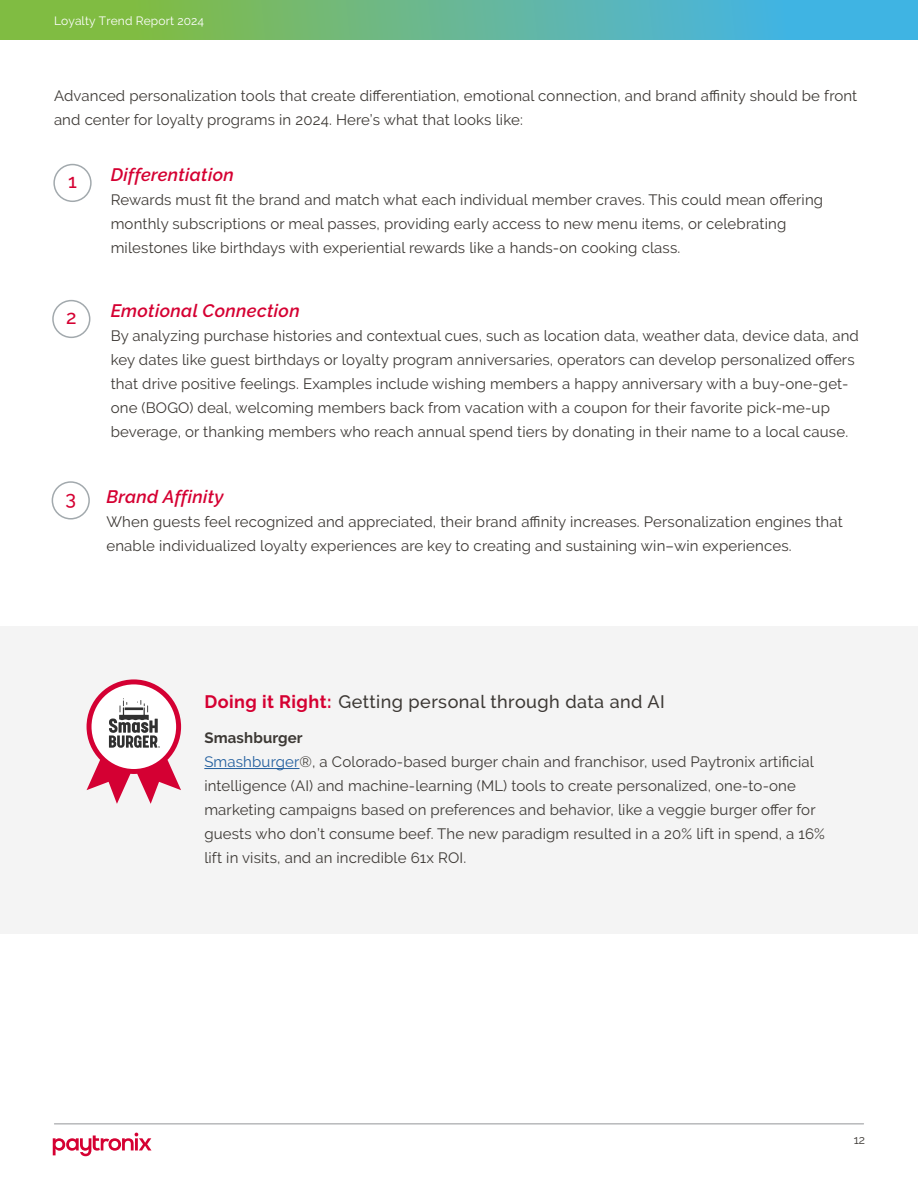
<style>
.page{position:relative;width:918px;height:1188px;background:#fff}
.page>*{position:absolute;margin:0;border:0;box-sizing:border-box;transform-origin:0 0}
.t1{font:500 19.5px "Raleway";color:#d50032}
.t2{font:italic 600 18px "Raleway";letter-spacing:.02em;color:#d50032}
.t3{font:500 18px "Raleway";letter-spacing:.025em;color:#3d3935}
.t4{font:15px/24px "Raleway";letter-spacing:.01em;color:#3d3935}
.t5{font:12px "Raleway";letter-spacing:.01em;color:#fff}
.t6{font:12px "Raleway";color:#3d3935}
.s1{font-weight:700;color:#d50032}
.s2{font-weight:700}
.s3{color:#215e9e}
</style>
<div class="page">
<svg style="left:53px;top:1133px;width:99px;height:23px"></svg>
<hr style="left:54px;top:1124px;width:810px;height:1px;background:#939598">
<svg style="left:0;top:0;width:918px;height:40px;background:#64b793"></svg>
<div style="left:53px;top:164px;width:39px;height:38px;border:2px solid #a2a9ad;border-radius:50%"></div>
<div style="left:52px;top:300px;width:38px;height:38px;border:2px solid #a2a9ad;border-radius:50%"></div>
<div style="left:0;top:626px;width:918px;height:308px;background:#f4f4f4"></div>
<hr style="left:204px;top:768px;width:95px;height:1px;background:#215e9e">
<div style="left:52px;top:481px;width:38px;height:39px;border:2px solid #a2a9ad;border-radius:50%"></div>
<svg style="left:87px;top:679px;width:94px;height:125px"></svg>
<p class="t5" style="left:54px;top:13px;width:152px">Loyalty Trend Report 2024</p>
<p class="t4" style="left:54px;top:83px;width:805px">Advanced personalization tools that create differentiation, emotional connection, and brand affinity should be front and center for loyalty programs in 2024. Here’s what that looks like:</p>
<h1 class="t1" style="left:68px;top:170px;width:10px">1</h1>
<p class="t2" style="left:111px;top:164px;width:125px">Differentiation</p>
<p class="t4" style="left:111px;top:188px;width:714px">Rewards must fit the brand and match what each individual member craves. This could mean offering monthly subscriptions or meal passes, providing early access to new menu items, or celebrating milestones like birthdays with experiential rewards like a hands-on cooking class.</p>
<h1 class="t1" style="left:66px;top:306px;width:12px">2</h1>
<p class="t2" style="left:111px;top:300px;width:191px">Emotional Connection</p>
<p class="t4" style="left:111px;top:323px;width:750px">By analyzing purchase histories and contextual cues, such as location data, weather data, device data, and key dates like guest birthdays or loyalty program anniversaries, operators can develop personalized offers that drive positive feelings. Examples include wishing members a happy anniversary with a buy-one-get&shy;one (BOGO) deal, welcoming members back from vacation with a coupon for their favorite pick-me-up beverage, or thanking members who reach annual spend tiers by donating in their name to a local cause.</p>
<h1 class="t1" style="left:65px;top:487px;width:12px">3</h1>
<p class="t2" style="left:106px;top:486px;width:119px">Brand Affinity</p>
<p class="t4" style="left:106px;top:509px;width:738px">When guests feel recognized and appreciated, their brand affinity increases. Personalization engines that enable individualized loyalty experiences are key to creating and sustaining win–win experiences.</p>
<p class="t3" style="left:204px;top:691px;width:462px"><span class="s1">Doing it Right:</span> Getting personal through data and AI</p>
<p class="t4" style="left:204px;top:726px;width:622px"><span class="s2">Smashburger<br></span><span class="s3">Smashburger</span>®, a Colorado-based burger chain and franchisor, used Paytronix artificial intelligence (AI) and machine-learning (ML) tools to create personalized, one-to-one marketing campaigns based on preferences and behavior, like a veggie burger offer for guests who don’t consume beef. The new paradigm resulted in a 20% lift in spend, a 16% lift in visits, and an incredible 61x ROI.</p>
<p class="t6" style="left:854px;top:1133px;width:13px">12</p>
</div>
